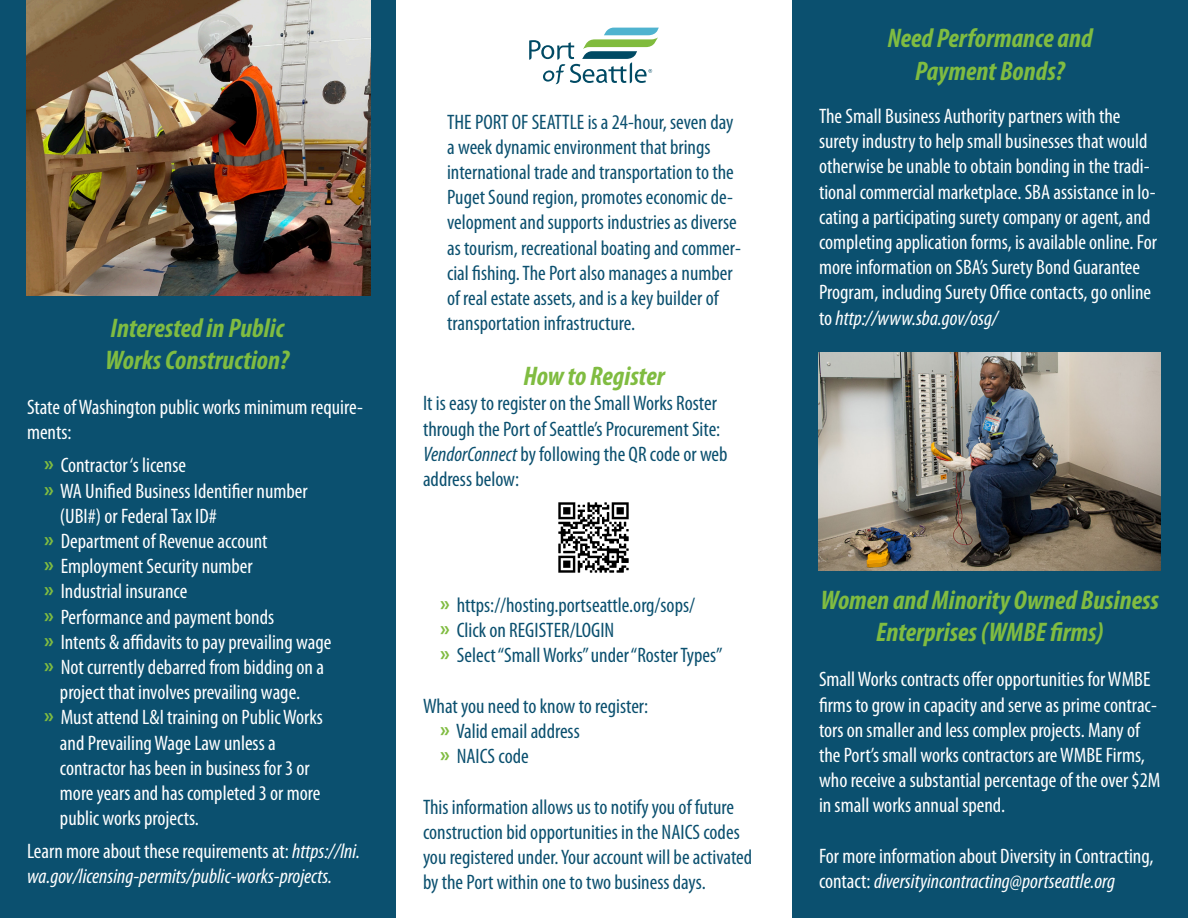
<style>
.page{position:relative;width:1188px;height:918px;background:#fff}
.page>*{position:absolute;margin:0;border:0;box-sizing:border-box;transform-origin:0 0}
.t1{font:italic 700 condensed 27px/32.4px "Myriad Pro";color:#80bc41;text-align:center}
.t2{font:condensed 21px/25.2px "Myriad Pro";color:#fff}
.t3{font:condensed 21px/25.2px "Myriad Pro";color:#0b506f}
.t4{font:italic condensed 21px/25.2px "Myriad Pro";color:#fff}
.s1{font-weight:700;font-stretch:normal;color:#80bc41}
.s2{font-style:normal}
.s3{font-style:italic}
</style>
<div class="page">
<svg style="left:529px;top:28px;width:130px;height:56px"></svg>
<div style="left:0;top:0;width:396px;height:918px;background:#0b506f"></div>
<div style="left:792px;top:0;width:396px;height:918px;background:#0b506f"></div>
<img style="left:818px;top:352px;width:343px;height:218px">
<img style="left:27px;top:0;width:343px;height:296px">
<img style="left:558px;top:502px;width:71px;height:71px">
<p class="t1" style="left:110px;top:311px;width:175px">Interested in Public</p>
<p class="t1" style="left:106px;top:343px;width:185px">Works Construction?</p>
<p class="t2" style="left:27px;top:394px;width:337px">State of Washington public works minimum require&shy;ments:</p>
<p class="t2" style="left:44px;top:453px;width:143px"><span class="s1">»</span> Contractor ‘s license</p>
<p class="t2" style="left:44px;top:478px;width:265px"><span class="s1">»</span> WA Unified Business Identifier number</p>
<p class="t2" style="left:60px;top:503px;width:158px">(UBI#) or Federal Tax ID#</p>
<p class="t2" style="left:44px;top:528px;width:225px"><span class="s1">»</span> Department of Revenue account</p>
<p class="t2" style="left:44px;top:553px;width:210px"><span class="s1">»</span> Employment Security number</p>
<p class="t2" style="left:44px;top:579px;width:145px"><span class="s1">»</span> Industrial insurance</p>
<p class="t2" style="left:44px;top:604px;width:232px"><span class="s1">»</span> Performance and payment bonds</p>
<p class="t2" style="left:44px;top:629px;width:289px"><span class="s1">»</span> Intents &amp; affidavits to pay prevailing wage</p>
<p class="t2" style="left:44px;top:654px;width:281px"><span class="s1">»</span> Not currently debarred from bidding on a</p>
<p class="t2" style="left:60px;top:679px;width:242px">project that involves prevailing wage.</p>
<p class="t2" style="left:44px;top:705px;width:280px"><span class="s1">»</span> Must attend L&amp;I training on Public Works</p>
<p class="t2" style="left:60px;top:730px;width:217px">and Prevailing Wage Law unless a</p>
<p class="t2" style="left:60px;top:755px;width:251px">contractor has been in business for 3 or</p>
<p class="t2" style="left:60px;top:780px;width:262px">more years and has completed 3 or more</p>
<p class="t2" style="left:60px;top:805px;width:141px">public works projects.</p>
<p class="t4" style="left:27px;top:838px;width:335px"><span class="s2">Learn more about these requirements at:</span> https://lni. wa.gov/licensing-permits/public-works-projects.</p>
<p class="t3" style="left:447px;top:109px;width:295px">THE PORT OF SEATTLE is a 24-hour, seven day a week dynamic environment that brings international trade and transportation to the Puget Sound region, promotes economic de&shy;velopment and supports industries as diverse as tourism, recreational boating and commer&shy;cial fishing. The Port also manages a number of real estate assets, and is a key builder of transportation infrastructure.</p>
<p class="t1" style="left:523px;top:359px;width:143px">How to Register</p>
<p class="t3" style="left:423px;top:391px;width:299px">It is easy to register on the Small Works Roster through the Port of Seattle’s Procurement Site:</p>
<p class="t3" style="left:423px;top:441px;width:306px"><span class="s3">VendorConnect</span> by following the QR code or web address below:</p>
<p class="t3" style="left:440px;top:592px;width:256px"><span class="s1">»</span> https://hosting.portseattle.org/sops/</p>
<p class="t3" style="left:440px;top:617px;width:176px"><span class="s1">»</span> Click on REGISTER/LOGIN</p>
<p class="t3" style="left:440px;top:643px;width:284px"><span class="s1">»</span> Select “Small Works” under “Roster Types”</p>
<p class="t3" style="left:423px;top:693px;width:227px">What you need to know to register:</p>
<p class="t3" style="left:440px;top:718px;width:141px"><span class="s1">»</span> Valid email address</p>
<p class="t3" style="left:440px;top:743px;width:90px"><span class="s1">»</span> NAICS code</p>
<p class="t3" style="left:423px;top:794px;width:331px">This information allows us to notify you of future construction bid opportunities in the NAICS codes you registered under. Your account will be activated by the Port within one to two business days.</p>
<p class="t1" style="left:887px;top:22px;width:207px">Need Performance and</p>
<p class="t1" style="left:915px;top:54px;width:151px">Payment Bonds?</p>
<p class="t2" style="left:819px;top:103px;width:340px">The Small Business Authority partners with the surety industry to help small businesses that would otherwise be unable to obtain bonding in the tradi&shy;tional commercial marketplace. SBA assistance in lo&shy;cating a participating surety company or agent, and completing application forms, is available online. For more information on SBA’s Surety Bond Guarantee Program, including Surety Office contacts, go online to <span class="s3">http://www.sba.gov/osg/</span></p>
<p class="t1" style="left:821px;top:583px;width:340px">Women and Minority Owned Business<br>Enterprises (WMBE firms)</p>
<p class="t2" style="left:819px;top:667px;width:343px">Small Works contracts offer opportunities for WMBE firms to grow in capacity and serve as prime contrac&shy;tors on smaller and less complex projects. Many of the Port’s small works contractors are WMBE Firms, who receive a substantial percentage of the over $2M in small works annual spend.</p>
<p class="t2" style="left:819px;top:843px;width:336px">For more information about Diversity in Contracting, contact: <span class="s3">diversityincontracting@portseattle.org</span></p>
</div>
